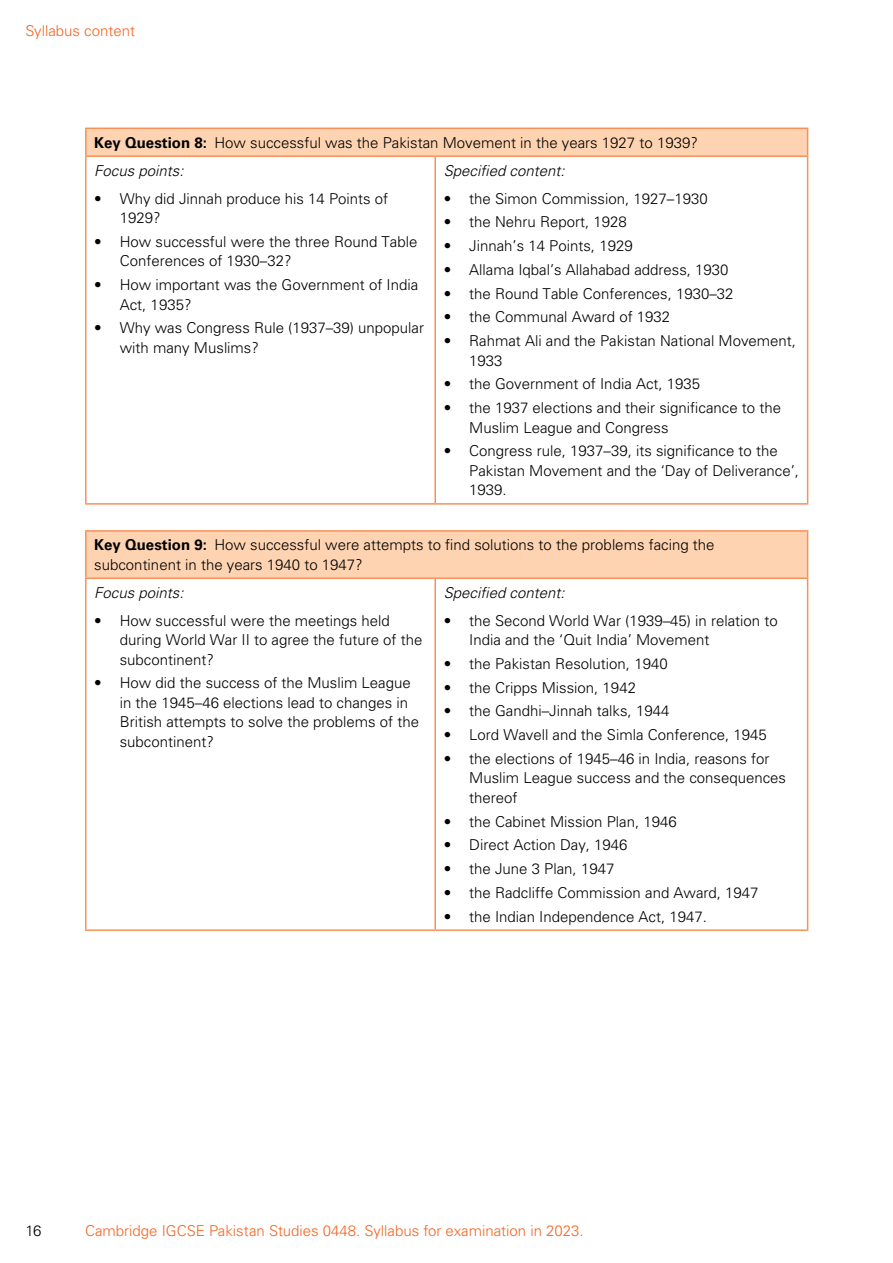
<style>
.page{position:relative;width:893px;height:1263px;background:#fff}
.page>*{position:absolute;margin:0;border:0;box-sizing:border-box;transform-origin:0 0}
.Body_text{font:300 15px/19.5px "Univers LT Std";color:#000}
.t1{font:300 15px "Univers LT Std";color:#f26522}
.First_para_before_bu{font:italic 300 15px "Univers LT Std";color:#000}
.s1{font-weight:700}
</style>
<div class="page">
<div style="left:86px;top:128px;width:722px;height:28px;background:#fdd3b1"></div>
<hr style="left:85px;top:503px;width:350px;height:2px;background:#f7915a">
<hr style="left:85px;top:155px;width:350px;height:2px;background:#f7915a">
<hr style="left:85px;top:157px;width:2px;height:346px;background:#f7915a">
<hr style="left:435px;top:155px;width:373px;height:2px;background:#f7915a">
<hr style="left:434px;top:157px;width:2px;height:346px;background:#f7915a">
<hr style="left:807px;top:157px;width:1px;height:346px;background:#f7915a">
<hr style="left:435px;top:503px;width:373px;height:2px;background:#f7915a">
<hr style="left:85px;top:128px;width:350px;height:1px;background:#f7915a">
<hr style="left:85px;top:129px;width:2px;height:26px;background:#f7915a">
<hr style="left:435px;top:128px;width:373px;height:1px;background:#f7915a">
<svg style="left:807px;top:129px;width:1px;height:26px"></svg>
<div style="left:86px;top:531px;width:722px;height:47px;background:#fdd3b1"></div>
<hr style="left:85px;top:929px;width:350px;height:2px;background:#f7915a">
<hr style="left:85px;top:577px;width:350px;height:2px;background:#f7915a">
<hr style="left:85px;top:579px;width:2px;height:350px;background:#f7915a">
<hr style="left:435px;top:577px;width:373px;height:2px;background:#f7915a">
<hr style="left:434px;top:579px;width:2px;height:350px;background:#f7915a">
<hr style="left:807px;top:579px;width:1px;height:350px;background:#f7915a">
<hr style="left:435px;top:929px;width:373px;height:2px;background:#f7915a">
<hr style="left:85px;top:530px;width:350px;height:2px;background:#f7915a">
<hr style="left:85px;top:532px;width:2px;height:45px;background:#f7915a">
<hr style="left:435px;top:530px;width:373px;height:2px;background:#f7915a">
<hr style="left:807px;top:532px;width:1px;height:45px;background:#f7915a">
<p class="t1" style="left:26px;top:22px;width:111px">Syllabus content</p>
<p class="Body_text" style="left:94px;top:133px;width:605px"><span class="s1">Key Question 8:</span> How successful was the Pakistan Movement in the years 1927 to 1939?</p>
<p class="First_para_before_bu" style="left:94px;top:161px;width:91px">Focus points:</p>
<p class="Body_text" style="left:120px;top:188px;width:270px;text-indent:-26px">• Why did Jinnah produce his 14 Points of<br>1929?</p>
<p class="Body_text" style="left:120px;top:232px;width:299px;text-indent:-26px">• How successful were the three Round Table<br>Conferences of 1930–32?</p>
<p class="Body_text" style="left:120px;top:275px;width:300px;text-indent:-26px">• How important was the Government of India<br>Act, 1935?</p>
<p class="Body_text" style="left:120px;top:318px;width:306px;text-indent:-26px">• Why was Congress Rule (1937–39) unpopular with many Muslims?</p>
<p class="First_para_before_bu" style="left:444px;top:161px;width:122px">Specified content:</p>
<p class="Body_text" style="left:444px;top:188px;width:265px">• the Simon Commission, 1927–1930</p>
<p class="Body_text" style="left:444px;top:212px;width:185px">• the Nehru Report, 1928</p>
<p class="Body_text" style="left:444px;top:236px;width:190px">• Jinnah’s 14 Points, 1929</p>
<p class="Body_text" style="left:444px;top:260px;width:286px">• Allama Iqbal’s Allahabad address, 1930</p>
<p class="Body_text" style="left:444px;top:284px;width:291px">• the Round Table Conferences, 1930–32</p>
<p class="Body_text" style="left:444px;top:307px;width:228px">• the Communal Award of 1932</p>
<p class="Body_text" style="left:469px;top:331px;width:328px;text-indent:-26px">• Rahmat Ali and the Pakistan National Movement,<br>1933</p>
<p class="Body_text" style="left:444px;top:374px;width:258px">• the Government of India Act, 1935</p>
<p class="Body_text" style="left:469px;top:398px;width:313px;text-indent:-26px">• the 1937 elections and their significance to the<br>Muslim League and Congress</p>
<p class="Body_text" style="left:469px;top:441px;width:331px;text-indent:-26px">• Congress rule, 1937–39, its significance to the<br>Pakistan Movement and the ‘Day of Deliverance’,<br>1939.</p>
<p class="Body_text" style="left:94px;top:535px;width:622px"><span class="s1">Key Question 9:</span> How successful were attempts to find solutions to the problems facing the subcontinent in the years 1940 to 1947?</p>
<p class="First_para_before_bu" style="left:94px;top:583px;width:91px">Focus points:</p>
<p class="Body_text" style="left:120px;top:611px;width:304px;text-indent:-26px">• How successful were the meetings held during World War II to agree the future of the subcontinent?</p>
<p class="Body_text" style="left:120px;top:673px;width:301px;text-indent:-26px">• How did the success of the Muslim League in the 1945–46 elections lead to changes in British attempts to solve the problems of the subcontinent?</p>
<p class="First_para_before_bu" style="left:444px;top:583px;width:122px">Specified content:</p>
<p class="Body_text" style="left:469px;top:611px;width:310px;text-indent:-26px">• the Second World War (1939–45) in relation to<br>India and the ‘Quit India’ Movement</p>
<p class="Body_text" style="left:444px;top:654px;width:225px">• the Pakistan Resolution, 1940</p>
<p class="Body_text" style="left:444px;top:678px;width:194px">• the Cripps Mission, 1942</p>
<p class="Body_text" style="left:444px;top:701px;width:227px">• the Gandhi–Jinnah talks, 1944</p>
<p class="Body_text" style="left:444px;top:725px;width:325px">• Lord Wavell and the Simla Conference, 1945</p>
<p class="Body_text" style="left:469px;top:749px;width:318px;text-indent:-26px">• the elections of 1945–46 in India, reasons for<br>Muslim League success and the consequences thereof</p>
<p class="Body_text" style="left:444px;top:812px;width:235px">• the Cabinet Mission Plan, 1946</p>
<p class="Body_text" style="left:444px;top:835px;width:185px">• Direct Action Day, 1946</p>
<p class="Body_text" style="left:444px;top:859px;width:172px">• the June 3 Plan, 1947</p>
<p class="Body_text" style="left:444px;top:883px;width:316px">• the Radcliffe Commission and Award, 1947</p>
<p class="Body_text" style="left:444px;top:907px;width:265px">• the Indian Independence Act, 1947.</p>
<p class="Body_text" style="left:26px;top:1220px;width:17px">16</p>
<p class="t1" style="left:85px;top:1221px;width:500px">Cambridge IGCSE Pakistan Studies 0448. Syllabus for examination in 2023.</p>
</div>
